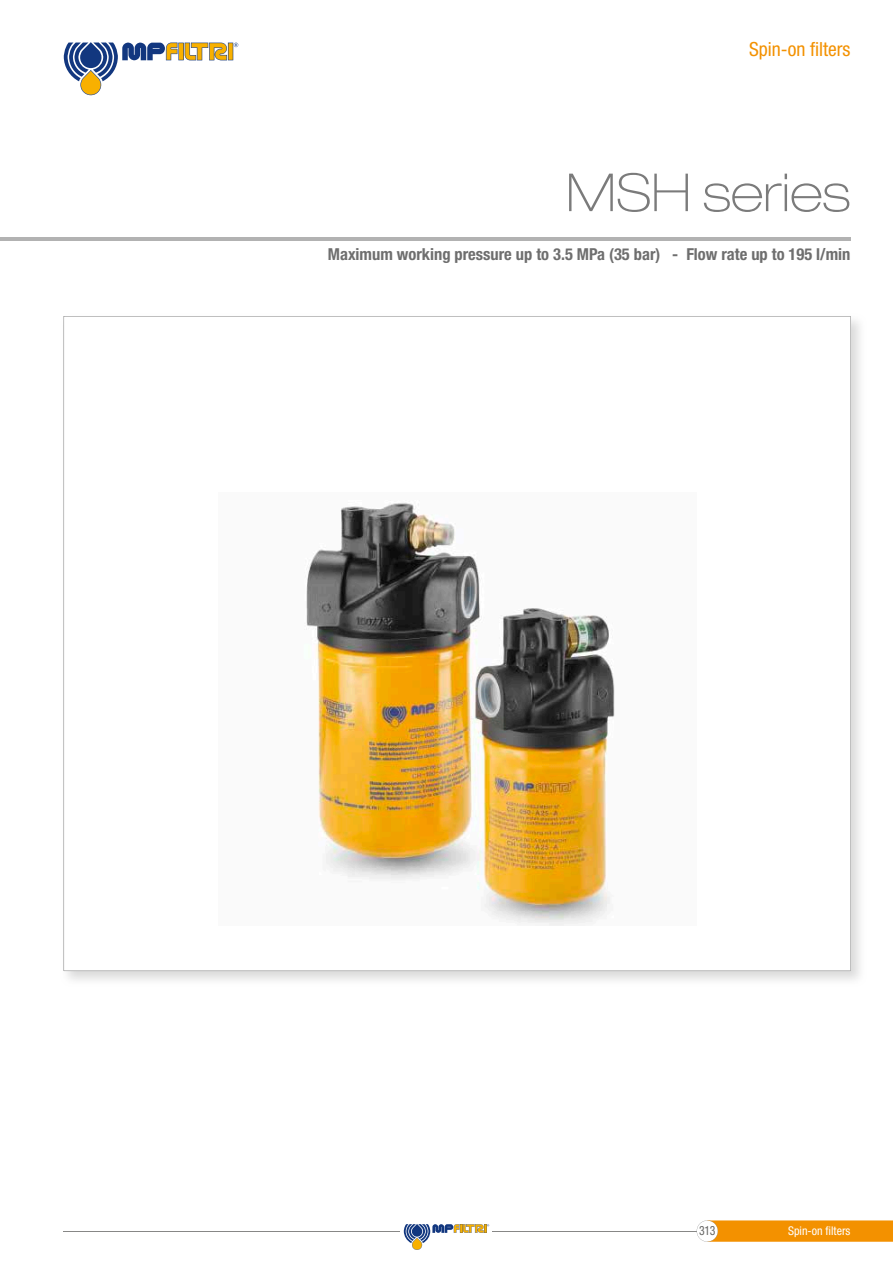
<style>
.page{position:relative;width:893px;height:1263px;background:#fff}
.page>*{position:absolute;margin:0;border:0;box-sizing:border-box;transform-origin:0 0}
.t1{font:100 expanded 52.5px "Helvetica Neue LT Std";color:#7b7b7b}
.t2{font:condensed 19.5px "Helvetica Neue LT Std";color:#f39100}
.t3{font:700 condensed 16.5px "Helvetica Neue LT Std";color:#6e6e6e}
.t4{font:condensed 12.75px "Helvetica Neue LT Std";color:#636362;scale:.92 1}
.t5{font:condensed 12px "Helvetica Neue LT Std";color:#fff}
</style>
<div class="page">
<img style="left:63px;top:316px;width:797px;height:665px">
<svg style="left:64px;top:316px;width:786px;height:655px"></svg>
<hr style="left:0;top:238px;width:850px;height:3px;background:#b2b2b2">
<img style="left:218px;top:492px;width:479px;height:433px">
<svg style="left:64px;top:42px;width:174px;height:53px"></svg>
<hr style="left:64px;top:1231px;width:641px;height:1px;background:#878786">
<svg style="left:697px;top:1220px;width:196px;height:22px;background:#f39e1f"></svg>
<svg style="left:404px;top:1224px;width:85px;height:26px"></svg>
<p class="t2" style="left:749px;top:38px;width:103px">Spin-on filters</p>
<h1 class="t1" style="left:566px;top:161px;width:286px">MSH series</h1>
<p class="t3" style="left:328px;top:244px;width:524px">Maximum working pressure up to 3.5 MPa (35 bar) - Flow rate up to 195 l/min</p>
<p class="t4" style="left:699px;top:1223px;width:19px">313</p>
<p class="t5" style="left:788px;top:1223px;width:64px">Spin-on filters</p>
</div>
